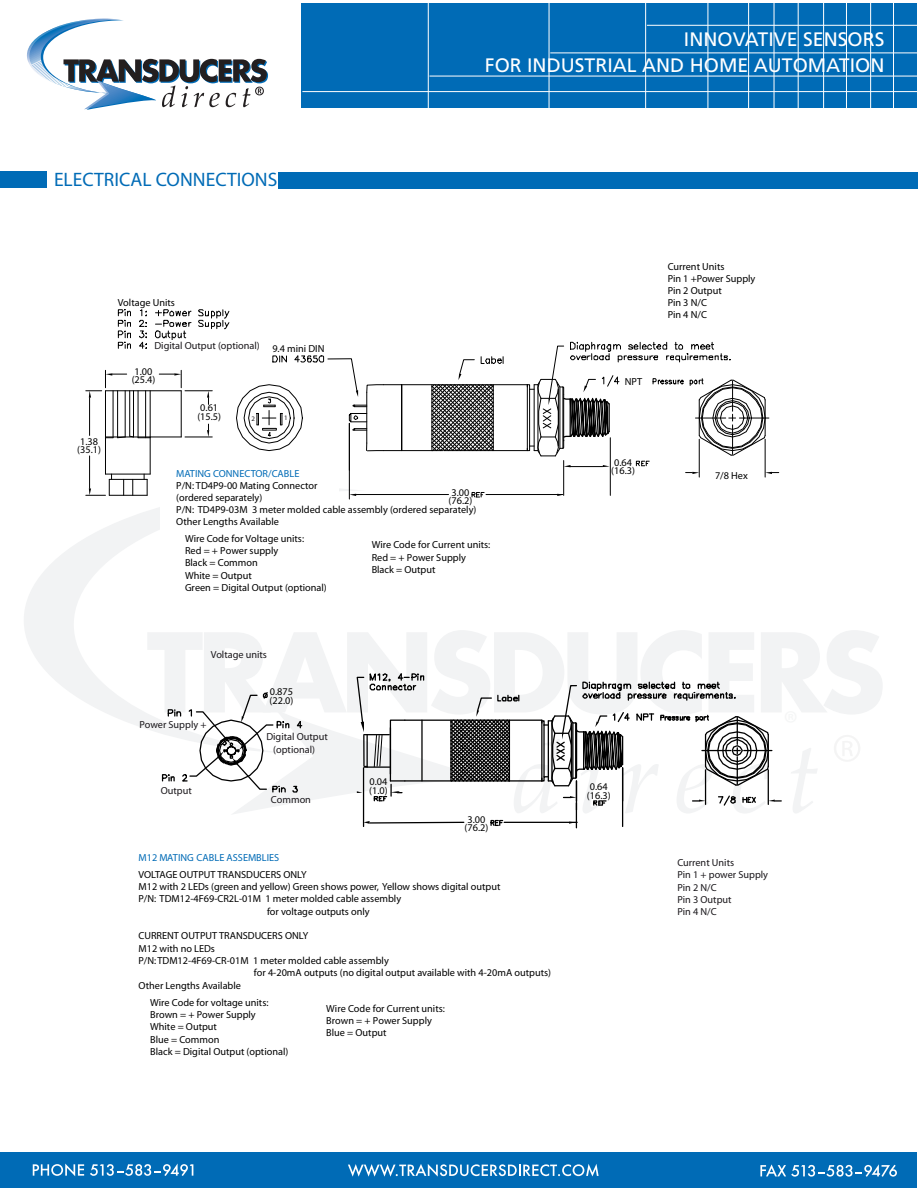
<style>
.page{position:relative;width:918px;height:1188px;background:#fff}
.page>*{position:absolute;margin:0;border:0;box-sizing:border-box;transform-origin:0 0}
.t1{font:19.5px/25.5px "Frutiger LT Std";color:#fff;text-align:right}
.t2{font:19.5px "Myriad Pro";color:#006bb6}
.t3{font:10.2px/12.3px "Myriad";color:#000}
.t4{font:10.2px/8.6px "Myriad Pro";color:#000}
.t5{font:10.2px/12.3px "Myriad";color:#1a171b;text-align:center}
.t6{font:6.9px "Myriad";color:#1a171b}
.s1{color:#006bb6}
.s2{font-family:"Myriad"}
</style>
<div class="page">
<svg style="left:27px;top:18px;width:241px;height:92px"></svg>
<div style="left:301px;top:3px;width:616px;height:105px;background:#006bb6"></div>
<hr style="left:302px;top:91px;width:616px;height:1px;background:#fff">
<hr style="left:430px;top:76px;width:488px;height:1px;background:#fff">
<hr style="left:550px;top:53px;width:368px;height:1px;background:#fff">
<hr style="left:647px;top:25px;width:271px;height:1px;background:#fff">
<hr style="left:893px;top:0;width:1px;height:125px;background:#fff">
<hr style="left:870px;top:0;width:1px;height:125px;background:#fff">
<hr style="left:846px;top:0;width:1px;height:125px;background:#fff">
<hr style="left:823px;top:0;width:1px;height:125px;background:#fff">
<hr style="left:798px;top:0;width:1px;height:125px;background:#fff">
<hr style="left:774px;top:0;width:1px;height:125px;background:#fff">
<hr style="left:748px;top:0;width:1px;height:125px;background:#fff">
<hr style="left:708px;top:0;width:1px;height:127px;background:#fff">
<hr style="left:645px;top:0;width:1px;height:126px;background:#fff">
<hr style="left:549px;top:0;width:1px;height:128px;background:#fff">
<hr style="left:428px;top:0;width:1px;height:130px;background:#fff">
<div style="left:0;top:1153px;width:916px;height:35px;background:#006bb6"></div>
<svg style="left:33px;top:1164px;width:51px;height:12px"></svg>
<svg style="left:90px;top:1164px;width:103px;height:12px"></svg>
<svg style="left:348px;top:1164px;width:251px;height:13px"></svg>
<svg style="left:760px;top:1164px;width:137px;height:13px"></svg>
<svg style="left:24px;top:486px;width:462px;height:243px"></svg>
<div style="left:0;top:171px;width:46px;height:17px;background:#006bb6"></div>
<div style="left:279px;top:173px;width:639px;height:16px;background:#006bb6"></div>
<hr style="left:444px;top:450px;width:83px;height:1px;background:#000">
<hr style="left:383px;top:450px;width:60px;height:1px;background:#000">
<hr style="left:444px;top:384px;width:83px;height:1px;background:#000">
<hr style="left:383px;top:384px;width:60px;height:1px;background:#000">
<hr style="left:401px;top:385px;width:1px;height:66px;background:#000">
<hr style="left:150px;top:391px;width:1px;height:47px;background:#000">
<hr style="left:145px;top:391px;width:1px;height:47px;background:#000">
<hr style="left:138px;top:391px;width:1px;height:47px;background:#000">
<hr style="left:133px;top:391px;width:1px;height:46px;background:#000">
<hr style="left:129px;top:391px;width:1px;height:45px;background:#000">
<hr style="left:125px;top:391px;width:1px;height:46px;background:#000">
<hr style="left:117px;top:391px;width:1px;height:47px;background:#000">
<hr style="left:113px;top:391px;width:1px;height:47px;background:#000">
<hr style="left:181px;top:391px;width:1px;height:46px;background:#000">
<hr style="left:105px;top:391px;width:1px;height:47px;background:#000">
<hr style="left:105px;top:437px;width:76px;height:1px;background:#000">
<hr style="left:105px;top:474px;width:45px;height:1px;background:#000">
<hr style="left:109px;top:479px;width:38px;height:1px;background:#000">
<hr style="left:109px;top:495px;width:38px;height:1px;background:#000">
<hr style="left:150px;top:437px;width:1px;height:37px;background:#000">
<svg style="left:123px;top:480px;width:1px;height:15px"></svg>
<svg style="left:132px;top:480px;width:1px;height:15px"></svg>
<hr style="left:105px;top:438px;width:1px;height:36px;background:#000">
<svg style="left:144px;top:474px;width:4px;height:21px"></svg>
<svg style="left:106px;top:435px;width:44px;height:4px"></svg>
<hr style="left:105px;top:390px;width:76px;height:1px;background:#000">
<svg style="left:431px;top:356px;width:73px;height:96px"></svg>
<hr style="left:349px;top:423px;width:1px;height:76px;background:#000">
<hr style="left:356px;top:494px;width:93px;height:1px;background:#000">
<hr style="left:486px;top:494px;width:77px;height:1px;background:#000">
<svg style="left:349px;top:494px;width:7px;height:2px"></svg>
<svg style="left:471px;top:492px;width:14px;height:6px"></svg>
<hr style="left:89px;top:398px;width:1px;height:37px;background:#000">
<hr style="left:89px;top:456px;width:1px;height:32px;background:#000">
<svg style="left:86px;top:474px;width:26px;height:22px"></svg>
<svg style="left:86px;top:370px;width:41px;height:28px"></svg>
<svg style="left:159px;top:370px;width:53px;height:34px"></svg>
<svg style="left:185px;top:424px;width:27px;height:14px"></svg>
<svg style="left:198px;top:309px;width:32px;height:20px"></svg>
<svg style="left:118px;top:309px;width:13px;height:40px"></svg>
<svg style="left:139px;top:309px;width:8px;height:40px"></svg>
<svg style="left:155px;top:309px;width:37px;height:31px"></svg>
<div style="left:160px;top:453px;width:179px;height:77px;background:#fff"></div>
<svg style="left:236px;top:355px;width:152px;height:97px"></svg>
<svg style="left:527px;top:341px;width:252px;height:155px"></svg>
<svg style="left:147px;top:599px;width:735px;height:230px"></svg>
<p class="t2" style="left:54px;top:168px;width:225px">ELECTRICAL CONNECTIONS</p>
<p class="t4" style="left:118px;top:298px;width:59px">Voltage Units</p>
<p class="t5" style="left:154px;top:340px;width:107px">Digital Output (optional)</p>
<p class="t4" style="left:132px;top:367px;width:25px">1.00 (25.4)</p>
<p class="t4" style="left:272px;top:344px;width:54px">9.4 mini DIN</p>
<p class="t4" style="left:77px;top:437px;width:25px">1.38 (35.1)</p>
<p class="t4" style="left:197px;top:404px;width:25px">0.61 (15.5)</p>
<p class="t6" style="left:252px;top:415px;width:5px">2</p>
<p class="t6" style="left:284px;top:415px;width:5px">1</p>
<h1 class="t1" style="left:485px;top:27px;width:401px">INNOVATIVE SENSORS<br>FOR INDUSTRIAL AND HOME AUTOMATION</h1>
<p class="t3" style="left:625px;top:376px;width:19px">NPT</p>
<p class="t4" style="left:668px;top:260px;width:89px;line-height:12px">Current Units<br>Pin 1 +Power Supply<br>Pin 2 Output<br>Pin 3 N/C<br>Pin 4 N/C</p>
<p class="t4" style="left:611px;top:458px;width:25px">0.64 (16.3)</p>
<p class="t4" style="left:176px;top:468px;width:302px;line-height:12px"><span class="s1">MATING CONNECTOR/CABLE<br></span>P/N: TD4P9-00 Mating Connector<br>(ordered separately)<br>P/N: <span class="s2">TD4P9-03M 3 meter molded cable assembly (ordered separately)<br></span>Other Lengths Available</p>
<p class="t4" style="left:715px;top:471px;width:34px">7/8 Hex</p>
<p class="t4" style="left:449px;top:488px;width:25px">3.00 (76.2)</p>
<p class="t3" style="left:185px;top:532px;width:143px">Wire Code for Voltage units:<br>Red = + Power supply<br>Black = Common<br>White = Output<br>Green = Digital Output (optional)</p>
<p class="t5" style="left:211px;top:649px;width:58px">Voltage units</p>
<p class="t5" style="left:140px;top:719px;width:68px">Power Supply +</p>
<p class="t5" style="left:161px;top:784px;width:33px">Output</p>
<p class="t4" style="left:270px;top:687px;width:25px">0.875 (22.0)</p>
<p class="t5" style="left:266px;top:731px;width:63px">Digital Output (optional)</p>
<p class="t5" style="left:271px;top:794px;width:42px">Common</p>
<p class="t3" style="left:372px;top:539px;width:120px">Wire Code for Current units:<br>Red = + Power Supply<br>Black = Output</p>
<p class="t4" style="left:369px;top:777px;width:20px">0.04 (1.0)</p>
<p class="t4" style="left:465px;top:815px;width:25px">3.00 (76.2)</p>
<p class="t3" style="left:138px;top:849px;width:170px;line-height:16.8px"><span class="s1">M12 MATING CABLE ASSEMBLIES<br></span>VOLTAGE OUTPUT TRANSDUCERS ONLY</p>
<p class="t3" style="left:138px;top:881px;width:363px">M12 with 2 LEDs (green and yellow) Green shows power, Yellow shows digital output</p>
<p class="t3" style="left:138px;top:893px;width:264px">P/N: TDM12-4F69-CR2L-01M 1 meter molded cable assembly</p>
<p class="t3" style="left:267px;top:905px;width:104px">for voltage outputs only</p>
<p class="t3" style="left:138px;top:930px;width:171px">CURRENT OUTPUT TRANSDUCERS ONLY</p>
<p class="t3" style="left:138px;top:942px;width:78px">M12 with no LEDs</p>
<p class="t3" style="left:138px;top:955px;width:252px">P/N:TDM12-4F69-CR-01M 1 meter molded cable assembly</p>
<p class="t3" style="left:254px;top:967px;width:299px">for 4-20mA outputs (no digital output available with 4-20mA outputs)</p>
<p class="t3" style="left:138px;top:979px;width:104px">Other Lengths Available</p>
<p class="t3" style="left:150px;top:997px;width:140px">Wire Code for voltage units:<br>Brown = + Power Supply<br>White = Output<br>Blue = Common<br>Black = Digital Output (optional)</p>
<p class="t3" style="left:326px;top:1002px;width:120px">Wire Code for Current units:<br>Brown = + Power Supply<br>Blue = Output</p>
<p class="t4" style="left:587px;top:782px;width:25px">0.64 (16.3)</p>
<p class="t5" style="left:677px;top:857px;width:92px;text-align:left">Current Units<br>Pin 1 + power Supply<br>Pin 2 N/C<br>Pin 3 Output<br>Pin 4 N/C</p>
</div>
